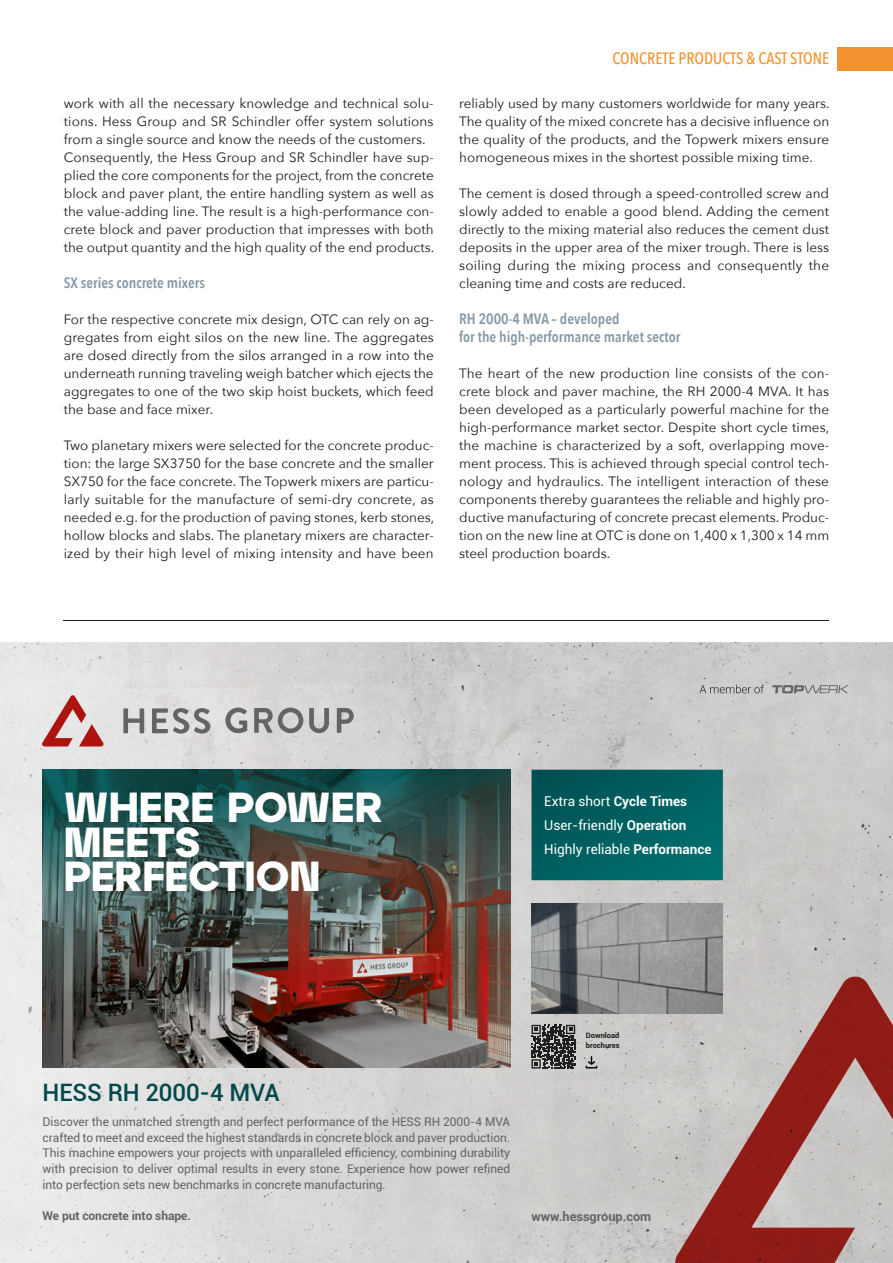
<style>
.page{position:relative;width:893px;height:1263px;background:#fff}
.page>*{position:absolute;margin:0;border:0;box-sizing:border-box;transform-origin:0 0}
.t1{font:700 42px/34.5px "Atyp Display";color:#fff}
.t2{font:500 24px "Roboto";letter-spacing:-.005em;color:#00494a}
.t3{font:500 16.5px "Avenir Next Condensed";color:#f3922e}
.t4{font:600 15px/18px "Avenir Next Condensed";color:#869aa6}
.t5{font:13.5px/18px "Avenir Next";color:#1d1d1b;text-align:justify}
.t6{font:13.5px/24px "Roboto";color:#fff}
.t7{font:700 12.75px "Roboto";color:#646463}
.t8{font:12px/15.8px "Roboto";letter-spacing:-.005em;color:#646463;text-align:justify}
.t9{font:700 12px "Roboto";letter-spacing:-.005em;color:#646463}
.t10{font:12px "Avenir Next Condensed";letter-spacing:.01em;color:#1d1d1b}
.t11{font:700 7.5px/10.5px "Roboto";color:#1d1d1b}
.s1{font-weight:700}
</style>
<div class="page">
<div style="left:838px;top:47px;width:55px;height:23px;background:#f3922e"></div>
<hr style="left:64px;top:620px;width:765px;height:1px;background:#1d1d1b">
<img style="left:0;top:642px;width:497px;height:149px">
<img style="left:497px;top:642px;width:306px;height:526px">
<div style="left:803px;top:642px;width:90px;height:334px;background:#cbc9c9"></div>
<div style="left:0;top:791px;width:89px;height:472px;background:#ebebeb"></div>
<img style="left:89px;top:1067px;width:409px;height:196px">
<img style="left:497px;top:1168px;width:175px;height:95px">
<svg style="left:700px;top:685px;width:64px;height:8px"></svg>
<svg style="left:772px;top:685px;width:77px;height:8px"></svg>
<svg style="left:225px;top:708px;width:22px;height:25px"></svg>
<svg style="left:254px;top:708px;width:49px;height:25px"></svg>
<svg style="left:309px;top:708px;width:20px;height:25px"></svg>
<svg style="left:337px;top:708px;width:17px;height:25px"></svg>
<svg style="left:123px;top:708px;width:21px;height:25px"></svg>
<svg style="left:152px;top:708px;width:58px;height:26px;background:#a7a6a6"></svg>
<svg style="left:41px;top:695px;width:63px;height:51px;background:#d4a2a1"></svg>
<img style="left:672px;top:976px;width:221px;height:287px">
<img style="left:43px;top:770px;width:467px;height:297px">
<img style="left:532px;top:903px;width:191px;height:111px">
<img style="left:510px;top:821px;width:1px;height:208px">
<svg style="left:532px;top:770px;width:191px;height:110px;background:#006060"></svg>
<svg style="left:586px;top:1056px;width:11px;height:12px"></svg>
<svg style="left:532px;top:1025px;width:43px;height:43px;background:#565553"></svg>
<p class="t5" style="left:64px;top:94px;width:372px;text-align:left">work with all the necessary knowledge and technical solu&shy;tions. Hess Group and SR Schindler offer system solutions from a single source and know the needs of the customers.<br>Consequently, the Hess Group and SR Schindler have sup&shy;plied the core components for the project, from the concrete block and paver plant, the entire handling system as well as the value-adding line. The result is a high-performance con&shy;crete block and paver production that impresses with both the output quantity and the high quality of the end products.</p>
<p class="t4" style="left:64px;top:273px;width:143px">SX series concrete mixers</p>
<p class="t5" style="left:64px;top:310px;width:372px">For the respective concrete mix design, OTC can rely on ag&shy;gregates from eight silos on the new line. The aggregates are dosed directly from the silos arranged in a row into the underneath running traveling weigh batcher which ejects the aggregates to one of the two skip hoist buckets, which feed the base and face mixer.</p>
<p class="t5" style="left:64px;top:436px;width:372px">Two planetary mixers were selected for the concrete produc&shy;tion: the large SX3750 for the base concrete and the smaller SX750 for the face concrete. The Topwerk mixers are particu&shy;larly suitable for the manufacture of semi-dry concrete, as needed e.g. for the production of paving stones, kerb stones, hollow blocks and slabs. The planetary mixers are character&shy;ized by their high level of mixing intensity and have been</p>
<p class="t3" style="left:612px;top:49px;width:218px">CONCRETE PRODUCTS &amp; CAST STONE</p>
<p class="t5" style="left:459px;top:94px;width:372px">reliably used by many customers worldwide for many years.<br>The quality of the mixed concrete has a decisive influence on the quality of the products, and the Topwerk mixers ensure homogeneous mixes in the shortest possible mixing time.</p>
<p class="t5" style="left:459px;top:184px;width:371px">The cement is dosed through a speed-controlled screw and slowly added to enable a good blend. Adding the cement directly to the mixing material also reduces the cement dust deposits in the upper area of the mixer trough. There is less soiling during the mixing process and consequently the cleaning time and costs are reduced.</p>
<p class="t4" style="left:459px;top:309px;width:223px">RH 2000-4 MVA – developed<br>for the high-performance market sector</p>
<p class="t5" style="left:459px;top:364px;width:372px">The heart of the new production line consists of the con&shy;crete block and paver machine, the RH 2000-4 MVA. It has been developed as a particularly powerful machine for the high-performance market sector. Despite short cycle times, the machine is characterized by a soft, overlapping move&shy;ment process. This is achieved through special control tech&shy;nology and hydraulics. The intelligent interaction of these components thereby guarantees the reliable and highly pro&shy;ductive manufacturing of concrete precast elements. Produc&shy;tion on the new line at OTC is done on 1,400 x 1,300 x 14 mm steel production boards.</p>
<h1 class="t1" style="left:64px;top:788px;width:320px">WHERE POWER<br>MEETS<br>PERFECTION</h1>
<h2 class="t2" style="left:43px;top:1075px;width:239px">HESS RH 2000-4 MVA</h2>
<p class="t6" style="left:544px;top:789px;width:169px">Extra short <span class="s1">Cycle Times<br></span>User-friendly <span class="s1">Operation<br></span>Highly reliable <span class="s1">Performance</span></p>
<p class="t11" style="left:586px;top:1029px;width:35px">Download brochures</p>
<p class="t8" style="left:43px;top:1113px;width:469px">Discover the unmatched strength and perfect performance of the HESS RH 2000-4 MVA crafted to meet and exceed the highest standards in concrete block and paver production.<br>This machine empowers your projects with unparalleled efficiency, combining durability with precision to deliver optimal results in every stone. Experience how power refined into perfection sets new benchmarks in concrete manufacturing.</p>
<p class="t9" style="left:43px;top:1208px;width:150px">We put concrete into shape.</p>
<p class="t10" style="left:64px;top:1207px;width:107px">www.cpi-worldwide.com</p>
<p class="t7" style="left:532px;top:1207px;width:121px">www.hessgroup.com</p>
</div>
